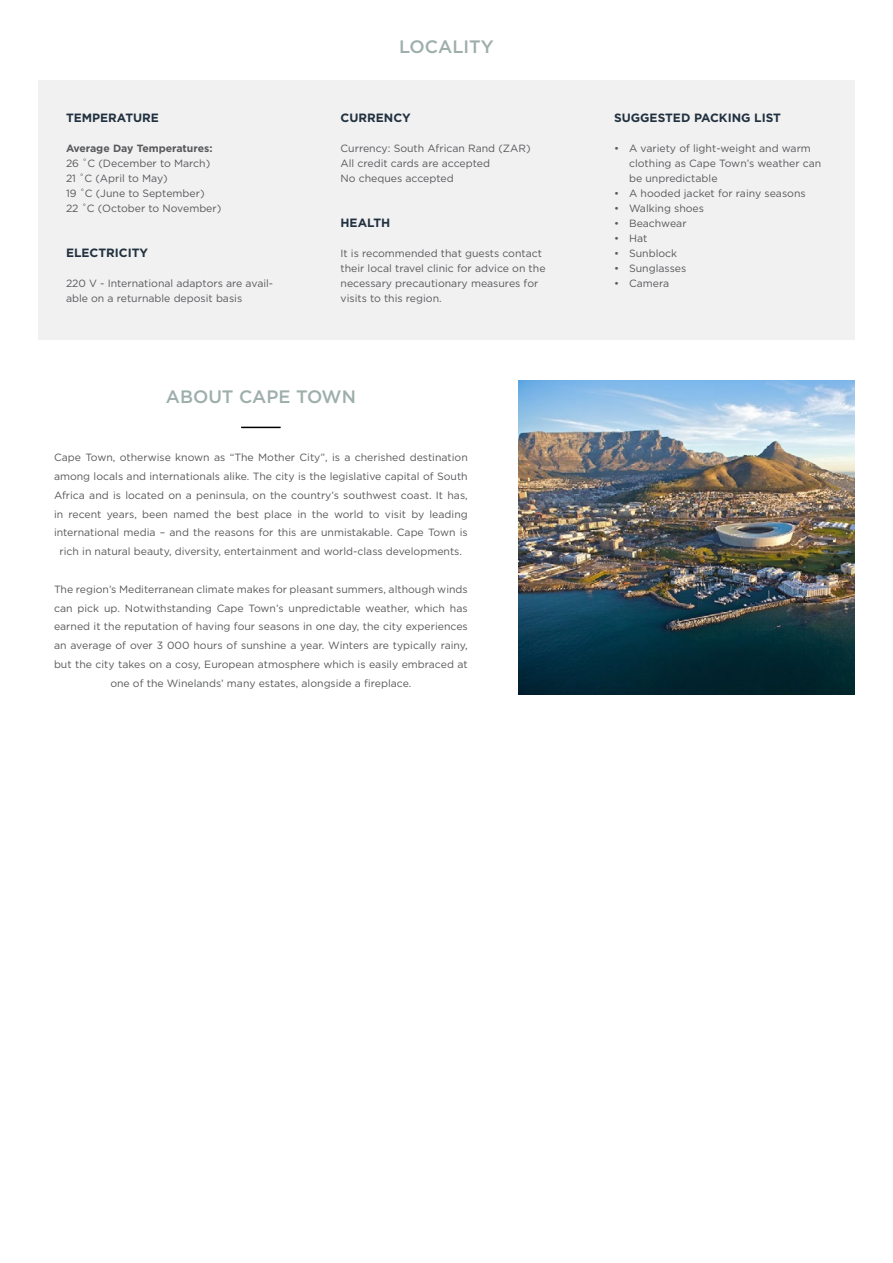
<style>
.page{position:relative;width:893px;height:1263px;background:#fff}
.page>*{position:absolute;margin:0;border:0;box-sizing:border-box;transform-origin:0 0}
.t1{font:500 18px "Gotham";color:#9daeab}
.t2{font:700 12px "Gotham";color:#21313f}
.t3{font:10.5px/18.8px "Gotham";color:#58595b}
.t4{font:700 10.5px "Gotham";color:#58595b}
</style>
<div class="page">
<div style="left:38px;top:81px;width:817px;height:259px;background:#f1f1f2"></div>
<hr style="left:241px;top:427px;width:40px;height:1px;background:#000">
<img style="left:519px;top:381px;width:336px;height:314px">
<p class="t2" style="left:66px;top:110px;width:94px">TEMPERATURE</p>
<p class="t4" style="left:66px;top:141px;width:148px">Average Day Temperatures:</p>
<p class="t3" style="left:66px;top:154px;width:146px">26 ˚C (December to March)</p>
<p class="t3" style="left:66px;top:169px;width:103px">21 ˚C (April to May)</p>
<p class="t3" style="left:66px;top:184px;width:140px">19 ˚C (June to September)</p>
<p class="t3" style="left:66px;top:199px;width:157px">22 ˚C (October to November)</p>
<p class="t2" style="left:66px;top:245px;width:84px">ELECTRICITY</p>
<p class="t3" style="left:66px;top:276px;width:209px;line-height:15px">220 V - International adaptors are avail&shy;able on a returnable deposit basis</p>
<p class="t1" style="left:399px;top:35px;width:96px">LOCALITY</p>
<p class="t2" style="left:340px;top:110px;width:72px">CURRENCY</p>
<p class="t3" style="left:340px;top:139px;width:192px">Currency: South African Rand (ZAR)</p>
<p class="t3" style="left:340px;top:154px;width:151px">All credit cards are accepted</p>
<p class="t3" style="left:340px;top:169px;width:115px">No cheques accepted</p>
<p class="t2" style="left:340px;top:215px;width:51px">HEALTH</p>
<p class="t3" style="left:340px;top:246px;width:207px;line-height:15px">It is recommended that guests contact their local travel clinic for advice on the necessary precautionary measures for visits to this region.</p>
<p class="t1" style="left:166px;top:385px;width:192px">ABOUT CAPE TOWN</p>
<p class="t3" style="left:54px;top:448px;width:415px;text-align:center">Cape Town, otherwise known as “The Mother City”, is a cherished destination among locals and internationals alike. The city is the legislative capital of South Africa and is located on a peninsula, on the country’s southwest coast. It has, in recent years, been named the best place in the world to visit by leading international media – and the reasons for this are unmistakable. Cape Town is rich in natural beauty, diversity, entertainment and world-class developments.</p>
<p class="t3" style="left:54px;top:579px;width:415px;text-align:center">The region’s Mediterranean climate makes for pleasant summers, although winds can pick up. Notwithstanding Cape Town’s unpredictable weather, which has earned it the reputation of having four seasons in one day, the city experiences an average of over 3 000 hours of sunshine a year. Winters are typically rainy, but the city takes on a cosy, European atmosphere which is easily embraced at one of the Winelands’ many estates, alongside a fireplace.</p>
<p class="t2" style="left:614px;top:110px;width:168px">SUGGESTED PACKING LIST</p>
<p class="t3" style="left:629px;top:141px;width:194px;line-height:15px;text-indent:-15px">• A variety of light-weight and warm clothing as Cape Town’s weather can be unpredictable</p>
<p class="t3" style="left:614px;top:184px;width:193px">• A hooded jacket for rainy seasons</p>
<p class="t3" style="left:614px;top:199px;width:91px">• Walking shoes</p>
<p class="t3" style="left:614px;top:214px;width:74px">• Beachwear</p>
<p class="t3" style="left:614px;top:229px;width:35px">• Hat</p>
<p class="t3" style="left:614px;top:244px;width:65px">• Sunblock</p>
<p class="t3" style="left:614px;top:259px;width:74px">• Sunglasses</p>
<p class="t3" style="left:614px;top:274px;width:57px">• Camera</p>
</div>
